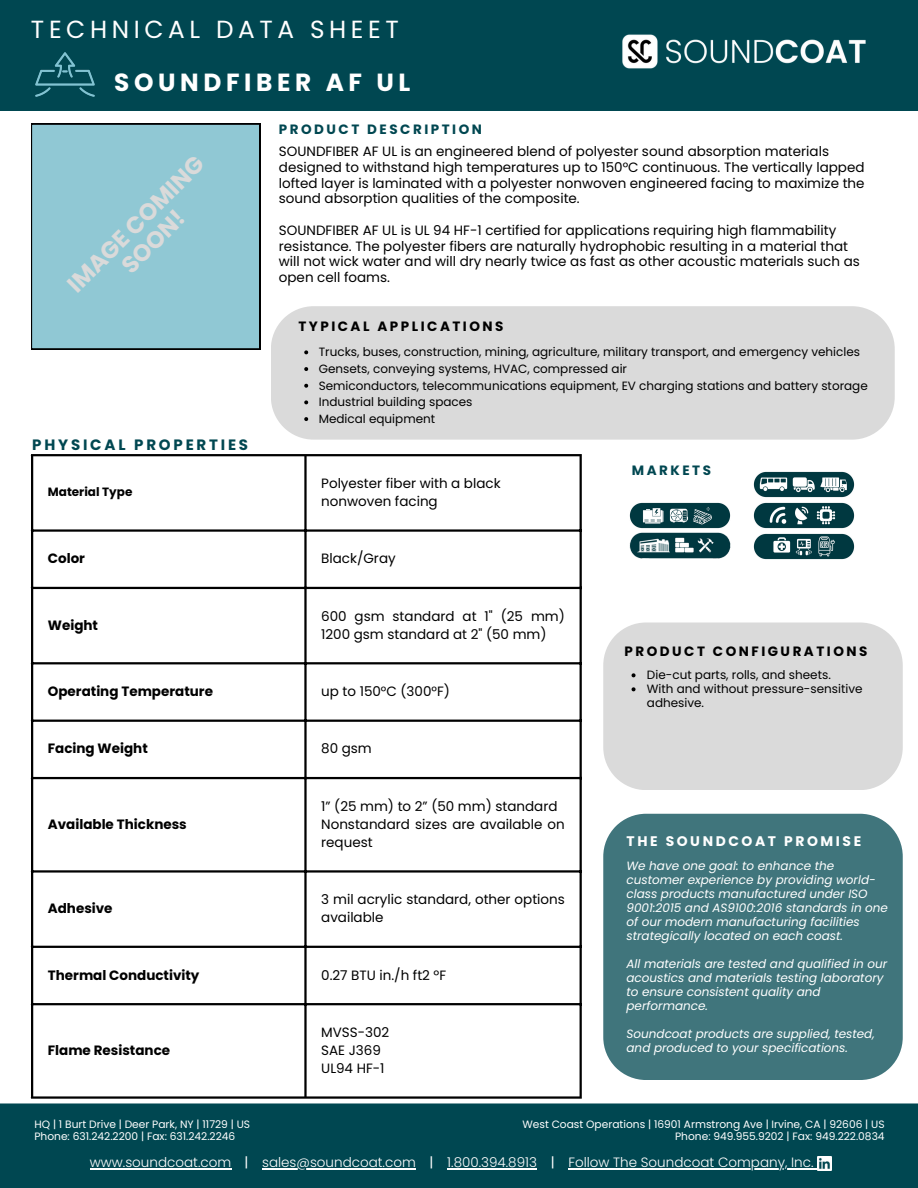
<style>
.page{position:relative;width:918px;height:1188px;background:#fff}
.page>*{position:absolute;margin:0;border:0;box-sizing:border-box;transform-origin:0 0}
.t1{font:24.75px "Poppins";letter-spacing:.185em;color:#fff}
.t2{font:700 24.75px "Poppins";letter-spacing:.185em;color:#fff}
.t3{font:700 23.55px/24.8px "Poppins";color:#dadada;text-align:center}
.t4{font:700 15px "Poppins";letter-spacing:.185em;color:#004751}
.t5{font:700 13.95px "Poppins";letter-spacing:.185em;color:#fff}
.t6{font:13.5px/15.8px "Poppins";color:#000}
.t7{font:700 13.5px "Poppins";color:#000}
.t8{font:300 13.5px "Poppins";color:#fff}
.t9{font:700 13.5px "Poppins";letter-spacing:.185em;color:#000}
.t10{font:700 13.5px "Poppins";letter-spacing:.185em;color:#004751}
.t11{font:13.5px "Poppins";color:#fff}
.t12{font:italic 12px/14px "Poppins";color:#fff}
.t13{font:12px/14px "Poppins";color:#000}
.t14{font:700 12px "Poppins";color:#000}
.t15{font:10.65px "Poppins";color:#fff}
</style>
<div class="page">
<div style="left:0;top:0;width:918px;height:111px;background:#004751"></div>
<div style="left:0;top:1103px;width:918px;height:85px;background:#004751"></div>
<img style="left:817px;top:1156px;width:15px;height:15px">
<hr style="left:568px;top:1168px;width:246px;height:1px;background:#fff">
<hr style="left:90px;top:1168px;width:141px;height:1px;background:#fff">
<hr style="left:262px;top:1168px;width:154px;height:1px;background:#fff">
<hr style="left:447px;top:1168px;width:90px;height:1px;background:#fff">
<img style="left:35px;top:52px;width:60px;height:45px">
<img style="left:622px;top:34px;width:244px;height:35px">
<div style="left:603px;top:814px;width:300px;height:266px;background:#40757c"></div>
<hr style="left:31px;top:456px;width:2px;height:640px;background:#000">
<hr style="left:304px;top:456px;width:3px;height:640px;background:#000">
<hr style="left:580px;top:456px;width:2px;height:640px;background:#000">
<hr style="left:31px;top:454px;width:551px;height:2px;background:#000">
<hr style="left:31px;top:529px;width:551px;height:3px;background:#000">
<hr style="left:31px;top:587px;width:551px;height:2px;background:#000">
<hr style="left:31px;top:662px;width:551px;height:2px;background:#000">
<hr style="left:31px;top:720px;width:551px;height:2px;background:#000">
<hr style="left:31px;top:777px;width:551px;height:2px;background:#000">
<hr style="left:31px;top:870px;width:551px;height:3px;background:#000">
<hr style="left:31px;top:946px;width:551px;height:2px;background:#000">
<hr style="left:31px;top:1003px;width:551px;height:2px;background:#000">
<hr style="left:31px;top:1096px;width:551px;height:3px;background:#000">
<div style="left:271px;top:306px;width:624px;height:134px;background:#dadada"></div>
<div style="left:603px;top:622px;width:300px;height:168px;background:#dadada"></div>
<svg style="left:304px;top:350px;width:4px;height:4px"></svg>
<svg style="left:304px;top:367px;width:4px;height:4px"></svg>
<svg style="left:304px;top:384px;width:4px;height:4px"></svg>
<svg style="left:304px;top:400px;width:4px;height:4px"></svg>
<svg style="left:304px;top:417px;width:4px;height:4px"></svg>
<svg style="left:632px;top:673px;width:4px;height:4px"></svg>
<svg style="left:632px;top:687px;width:4px;height:4px"></svg>
<img style="left:630px;top:503px;width:101px;height:26px">
<img style="left:753px;top:503px;width:101px;height:26px">
<img style="left:753px;top:533px;width:102px;height:26px">
<img style="left:753px;top:472px;width:102px;height:25px">
<div style="left:31px;top:124px;width:229px;height:225px;background:#90c8d4"></div>
<img style="left:629px;top:532px;width:102px;height:27px">
<p class="t1" style="left:31px;top:12px;width:369px">TECHNICAL DATA SHEET</p>
<p class="t2" style="left:114px;top:65px;width:298px">SOUNDFIBER AF UL</p>
<h4 class="t3" style="left:63px;top:280px;width:184px;rotate:-45deg">IMAGE COMING<br>SOON!</h4>
<p class="t4" style="left:32px;top:434px;width:217px">PHYSICAL PROPERTIES</p>
<h3 class="t10" style="left:279px;top:120px;width:205px">PRODUCT DESCRIPTION</h3>
<p class="t6" style="left:279px;top:144px;width:587px">SOUNDFIBER AF UL is an engineered blend of polyester sound absorption materials designed to withstand high temperatures up to 150°C continuous. The vertically lapped lofted layer is laminated with a polyester nonwoven engineered facing to maximize the sound absorption qualities of the composite.</p>
<p class="t6" style="left:279px;top:222px;width:583px">SOUNDFIBER AF UL is UL 94 HF-1 certified for applications requiring high flammability resistance. The polyester fibers are naturally hydrophobic resulting in a material that will not wick water and will dry nearly twice as fast as other acoustic materials such as open cell foams.</p>
<p class="t9" style="left:298px;top:316px;width:207px">TYPICAL APPLICATIONS</p>
<p class="t13" style="left:319px;top:345px;width:543px">Trucks, buses, construction, mining, agriculture, military transport, and emergency vehicles</p>
<p class="t13" style="left:319px;top:362px;width:310px">Gensets, conveying systems, HVAC, compressed air</p>
<h3 class="t13" style="left:319px;top:378px;width:551px">Semiconductors, telecommunications equipment, EV charging stations and battery storage</h3>
<h5 class="t13" style="left:319px;top:395px;width:155px">Industrial building spaces</h5>
<h5 class="t13" style="left:319px;top:412px;width:118px">Medical equipment</h5>
<p class="t10" style="left:632px;top:461px;width:81px">MARKETS</p>
<p class="t14" style="left:48px;top:483px;width:86px">Material Type</p>
<p class="t6" style="left:321px;top:474px;width:181px;line-height:18px">Polyester fiber with a black nonwoven facing</p>
<p class="t7" style="left:48px;top:549px;width:39px">Color</p>
<p class="t6" style="left:321px;top:551px;width:76px">Black/Gray</p>
<h5 class="t7" style="left:48px;top:616px;width:52px">Weight</h5>
<h3 class="t6" style="left:321px;top:607px;width:245px;line-height:18px">600 gsm standard at 1" (25 mm)<br>1200 gsm standard at 2" (50 mm)</h3>
<p class="t7" style="left:48px;top:682px;width:167px">Operating Temperature</p>
<p class="t6" style="left:321px;top:683px;width:130px">up to 150°C (300°F)</p>
<p class="t7" style="left:48px;top:739px;width:101px">Facing Weight</p>
<p class="t6" style="left:321px;top:741px;width:52px">80 gsm</p>
<p class="t7" style="left:48px;top:815px;width:140px">Available Thickness</p>
<p class="t6" style="left:321px;top:798px;width:238px">1” (25 mm) to 2” (50 mm) standard</p>
<p class="t6" style="left:321px;top:815px;width:245px;line-height:18px">Nonstandard sizes are available on request</p>
<p class="t7" style="left:48px;top:899px;width:66px">Adhesive</p>
<p class="t6" style="left:321px;top:890px;width:245px;line-height:18px">3 mil acrylic standard, other options available</p>
<p class="t7" style="left:48px;top:965px;width:153px">Thermal Conductivity</p>
<p class="t6" style="left:321px;top:967px;width:127px">0.27 BTU in./h ft2 ºF</p>
<p class="t7" style="left:48px;top:1041px;width:124px">Flame Resistance</p>
<p class="t6" style="left:321px;top:1024px;width:70px">MVSS-302</p>
<p class="t6" style="left:321px;top:1042px;width:61px">SAE J369</p>
<p class="t6" style="left:321px;top:1060px;width:65px">UL94 HF-1</p>
<p class="t9" style="left:624px;top:642px;width:245px">PRODUCT CONFIGURATIONS</p>
<h4 class="t13" style="left:647px;top:668px;width:185px">Die-cut parts, rolls, and sheets.</h4>
<p class="t13" style="left:647px;top:682px;width:217px">With and without pressure-sensitive adhesive.</p>
<p class="t5" style="left:627px;top:831px;width:236px">THE SOUNDCOAT PROMISE</p>
<p class="t12" style="left:627px;top:859px;width:263px">We have one goal: to enhance the customer experience by providing world&shy;class products manufactured under ISO 9001:2015 and AS9100:2016 standards in one of our modern manufacturing facilities strategically located on each coast.</p>
<p class="t12" style="left:627px;top:957px;width:262px">All materials are tested and qualified in our acoustics and materials testing laboratory to ensure consistent quality and performance.</p>
<p class="t12" style="left:627px;top:1027px;width:250px">Soundcoat products are supplied, tested, and produced to your specifications.</p>
<p class="t15" style="left:34px;top:1117px;width:217px">HQ | 1 Burt Drive | Deer Park, NY | 11729 | US</p>
<h3 class="t15" style="left:34px;top:1129px;width:202px">Phone: 631.242.2200 | Fax: 631.242.2246</h3>
<p class="t15" style="left:522px;top:1117px;width:364px">West Coast Operations | 16901 Armstrong Ave | Irvine, CA | 92606 | US</p>
<p class="t15" style="left:675px;top:1129px;width:211px">Phone: 949.955.9202 | Fax: 949.222.0834</p>
<h1 class="t8" style="left:90px;top:1153px;width:143px">www.soundcoat.com</h1>
<h1 class="t11" style="left:244px;top:1153px;width:5px">|</h1>
<p class="t8" style="left:262px;top:1153px;width:155px">sales@soundcoat.com</p>
<h4 class="t11" style="left:430px;top:1153px;width:5px">|</h4>
<h3 class="t8" style="left:447px;top:1153px;width:91px">1.800.394.8913</h3>
<h4 class="t11" style="left:551px;top:1153px;width:5px">|</h4>
<p class="t8" style="left:568px;top:1153px;width:247px">Follow The Soundcoat Company, Inc.</p>
</div>
